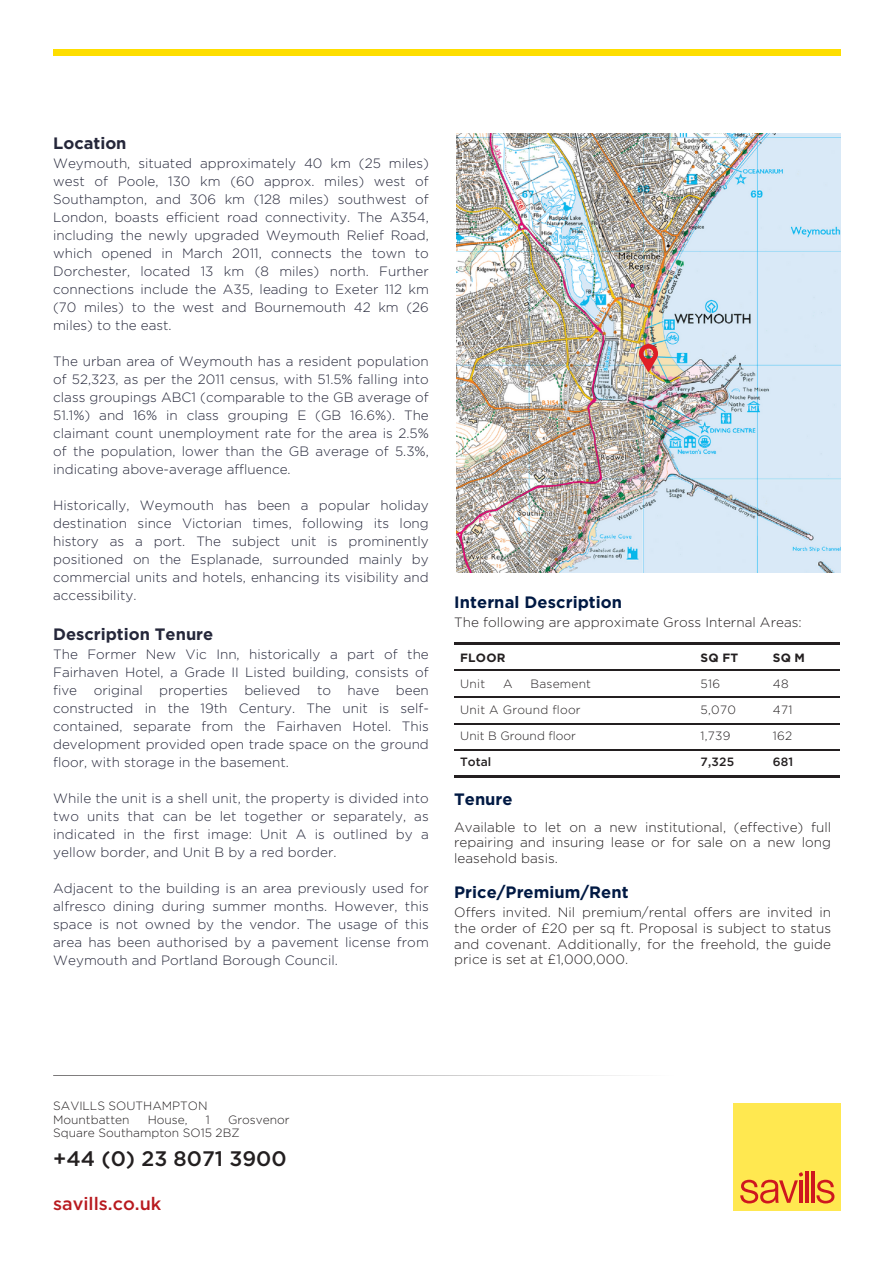
<style>
.page{position:relative;width:893px;height:1264px;background:#fff}
.page>*{position:absolute;margin:0;border:0;box-sizing:border-box;transform-origin:0 0}
.t1{font:500 21px "Gotham";color:#231f20}
.t2{font:500 18px "Gotham";color:#b81a1f}
.t3{font:700 16.5px "Gotham";color:#001943}
.t4{font:700 16.5px "Gotham";color:#25273a}
.t5{font:300 13.5px/18px "Gotham";color:#25273a;text-align:justify}
.t6{font:300 13.5px/15.8px "Gotham";letter-spacing:.005em;color:#231f20;text-align:justify}
.t7{font:300 12px/26px "Gotham";color:#231f20}
.t8{font:300 12px/26px "Gotham";letter-spacing:.02em;color:#231f20}
.t9{font:300 12px/26px "Gotham";letter-spacing:.025em;color:#231f20}
.t10{font:700 12px "Gotham";letter-spacing:.015em;color:#231f20}
.t11{font:500 12px "Gotham";color:#231f20}
.s1{font-weight:700}
.s2{font-weight:500}
</style>
<div class="page">
<svg style="left:53px;top:1075px;width:576px;height:1px"></svg>
<hr style="left:454px;top:642px;width:240px;height:2px;background:#231f20">
<hr style="left:694px;top:642px;width:72px;height:2px;background:#231f20">
<hr style="left:766px;top:642px;width:73px;height:2px;background:#231f20">
<hr style="left:454px;top:669px;width:240px;height:1px;background:#231f20">
<hr style="left:694px;top:669px;width:72px;height:1px;background:#231f20">
<hr style="left:766px;top:669px;width:73px;height:1px;background:#231f20">
<hr style="left:454px;top:696px;width:240px;height:1px;background:#231f20">
<hr style="left:694px;top:696px;width:72px;height:1px;background:#231f20">
<hr style="left:766px;top:696px;width:73px;height:1px;background:#231f20">
<hr style="left:454px;top:749px;width:240px;height:1px;background:#231f20">
<hr style="left:694px;top:749px;width:72px;height:1px;background:#231f20">
<hr style="left:766px;top:749px;width:73px;height:1px;background:#231f20">
<hr style="left:454px;top:775px;width:240px;height:2px;background:#231f20">
<hr style="left:694px;top:775px;width:72px;height:2px;background:#231f20">
<hr style="left:766px;top:775px;width:73px;height:2px;background:#231f20">
<div style="left:733px;top:1103px;width:107px;height:107px;background:#ffe850"></div>
<svg style="left:740px;top:1172px;width:63px;height:31px"></svg>
<hr style="left:799px;top:1180px;width:3px;height:22px;background:#ce171e">
<hr style="left:805px;top:1171px;width:3px;height:31px;background:#ce171e">
<hr style="left:811px;top:1171px;width:3px;height:31px;background:#ce171e">
<svg style="left:816px;top:1179px;width:18px;height:24px"></svg>
<div style="left:53px;top:49px;width:787px;height:6px;background:#fede00"></div>
<hr style="left:454px;top:723px;width:240px;height:1px;background:#231f20">
<hr style="left:694px;top:723px;width:72px;height:1px;background:#231f20">
<hr style="left:766px;top:723px;width:73px;height:1px;background:#231f20">
<img style="left:456px;top:134px;width:384px;height:438px">
<svg style="left:639px;top:344px;width:19px;height:28px"></svg>
<h3 class="t4" style="left:53px;top:133px;width:75px">Location</h3>
<h3 class="t5" style="left:53px;top:154px;width:377px">Weymouth, situated approximately 40 km (25 miles) west of Poole, 130 km (60 approx. miles) west of Southampton, and 306 km (128 miles) southwest of London, boasts efficient road connectivity. The A354, including the newly upgraded Weymouth Relief Road, which opened in March 2011, connects the town to Dorchester, located 13 km (8 miles) north. Further connections include the A35, leading to Exeter 112 km (70 miles) to the west and Bournemouth 42 km (26 miles) to the east.</h3>
<h2 class="t5" style="left:53px;top:352px;width:377px">The urban area of Weymouth has a resident population of 52,323, as per the 2011 census, with 51.5% falling into class groupings ABC1 (comparable to the GB average of 51.1%) and 16% in class grouping E (GB 16.6%). The claimant count unemployment rate for the area is 2.5% of the population, lower than the GB average of 5.3%, indicating above-average affluence.</h2>
<h3 class="t5" style="left:53px;top:496px;width:377px">Historically, Weymouth has been a popular holiday destination since Victorian times, following its long history as a port. The subject unit is prominently positioned on the Esplanade, surrounded mainly by commercial units and hotels, enhancing its visibility and accessibility.</h3>
<p class="t4" style="left:53px;top:624px;width:162px">Description Tenure</p>
<p class="t5" style="left:53px;top:645px;width:377px">The Former New Vic Inn, historically a part of the Fairhaven Hotel, a Grade II Listed building, consists of five original properties believed to have been constructed in the 19th Century. The unit is self&shy;contained, separate from the Fairhaven Hotel. This development provided open trade space on the ground floor, with storage in the basement.</p>
<p class="t5" style="left:53px;top:789px;width:377px">While the unit is a shell unit, the property is divided into two units that can be let together or separately, as indicated in the first image: Unit A is outlined by a yellow border, and Unit B by a red border.</p>
<h1 class="t5" style="left:53px;top:879px;width:377px">Adjacent to the building is an area previously used for alfresco dining during summer months. However, this space is not owned by the vendor. The usage of this area has been authorised by a pavement license from Weymouth and Portland Borough Council.</h1>
<p class="t3" style="left:454px;top:592px;width:169px">Internal Description</p>
<h4 class="t6" style="left:454px;top:614px;width:349px">The following are approximate Gross Internal Areas:</h4>
<h3 class="t10" style="left:460px;top:650px;width:47px">FLOOR</h3>
<h3 class="t7" style="left:460px;top:670px;width:26px">Unit</h3>
<h3 class="t7" style="left:503px;top:670px;width:11px">A</h3>
<h3 class="t8" style="left:460px;top:670px;width:132px;text-indent:70px">Basement<br>Unit A Ground floor</h3>
<h3 class="t7" style="left:460px;top:722px;width:117px">Unit B Ground floor</h3>
<h3 class="t11" style="left:460px;top:754px;width:33px">Total</h3>
<p class="t3" style="left:454px;top:788px;width:60px">Tenure</p>
<h3 class="t9" style="left:700px;top:644px;width:39px"><span class="s1">SQ FT<br></span>516<br>5,070<br>1,739<br><span class="s2">7,325</span></h3>
<h3 class="t7" style="left:772px;top:644px;width:34px"><span class="s1">SQ M<br></span>48<br>471<br>162<br><span class="s2">681</span></h3>
<h4 class="t6" style="left:454px;top:818px;width:378px">Available to let on a new institutional, (effective) full repairing and insuring lease or for sale on a new long leasehold basis.</h4>
<p class="t3" style="left:454px;top:881px;width:176px">Price/Premium/Rent</p>
<h2 class="t6" style="left:454px;top:904px;width:378px">Offers invited. Nil premium/rental offers are invited in the order of £20 per sq ft. Proposal is subject to status and covenant. Additionally, for the freehold, the guide price is set at £1,000,000.</h2>
<p class="t7" style="left:53px;top:1093px;width:156px">SAVILLS SOUTHAMPTON</p>
<h2 class="t7" style="left:53px;top:1106px;width:78px">Mountbatten</h2>
<h2 class="t7" style="left:148px;top:1106px;width:41px">House,</h2>
<h2 class="t7" style="left:206px;top:1106px;width:6px">1</h2>
<h2 class="t7" style="left:53px;top:1112px;width:238px;line-height:13.5px;text-indent:175px">Grosvenor<br>Square Southampton SO15 2BZ</h2>
<h3 class="t1" style="left:53px;top:1145px;width:235px">+44 (0) 23 8071 3900</h3>
<p class="t2" style="left:53px;top:1192px;width:110px">savills.co.uk</p>
</div>
